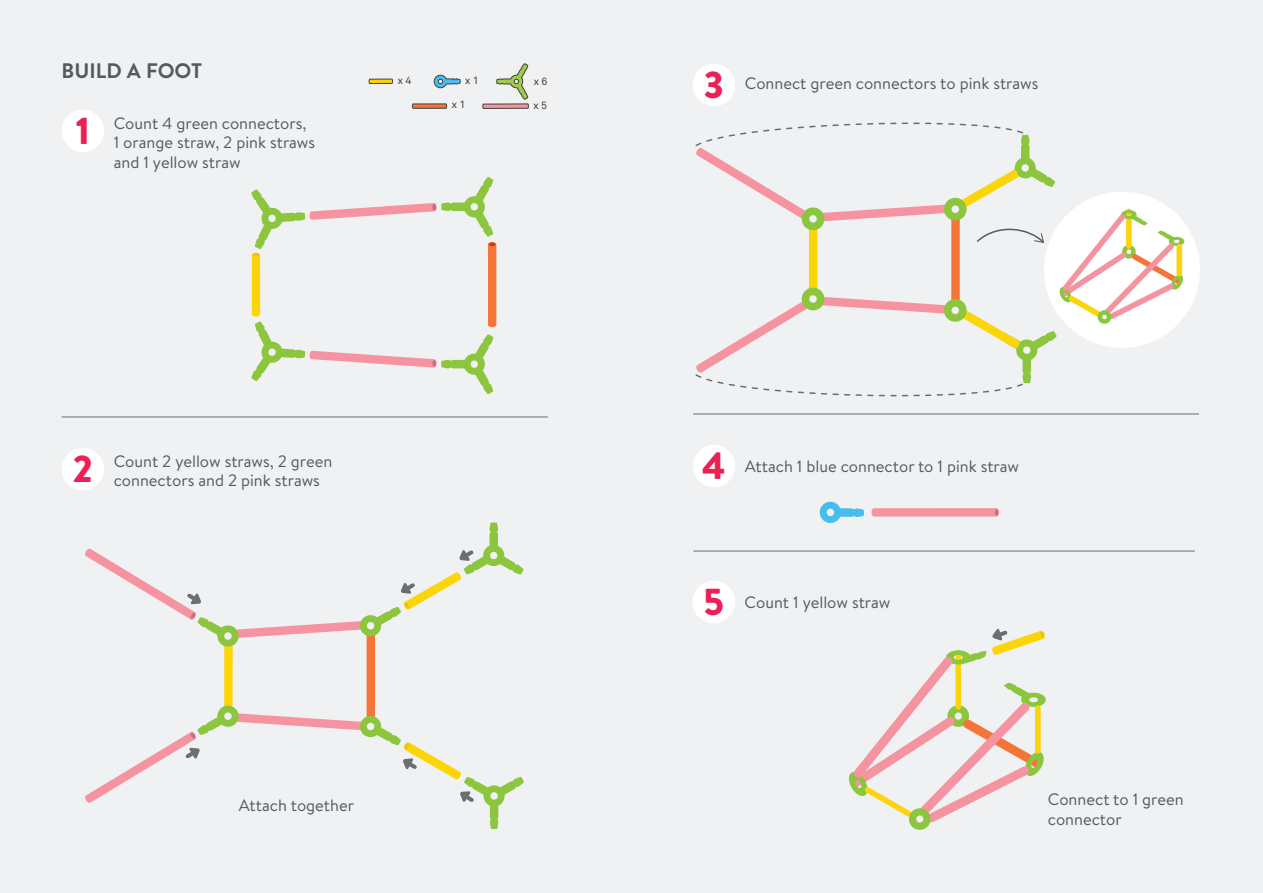
<style>
.page{position:relative;width:1263px;height:893px;background:#f0f1f2}
.page>*{position:absolute;margin:0;border:0;box-sizing:border-box;transform-origin:0 0}
.t1{font:900 37.5px "Brandon Text";color:#ed2054}
.t2{font:700 21px "Brandon Text";color:#57585a}
.t3{font:16.5px/19.8px "Brandon Text";color:#57585a}
.t4{font:10.5px "Akkurat Std";color:#424142}
</style>
<div class="page">
<div style="left:1044px;top:192px;width:156px;height:156px;background:#fff;border-radius:50%"></div>
<div style="left:62px;top:110px;width:42px;height:42px;background:#fff;border-radius:50%"></div>
<div style="left:693px;top:445px;width:42px;height:42px;background:#fff;border-radius:50%"></div>
<div style="left:62px;top:448px;width:42px;height:42px;background:#fff;border-radius:50%"></div>
<div style="left:693px;top:64px;width:42px;height:42px;background:#fff;border-radius:50%"></div>
<svg style="left:871px;top:508px;width:128px;height:9px"></svg>
<svg style="left:251px;top:177px;width:245px;height:217px"></svg>
<hr style="left:62px;top:417px;width:486px;height:1px;background:#6c6d70">
<hr style="left:693px;top:414px;width:506px;height:1px;background:#6c6d70">
<hr style="left:693px;top:551px;width:502px;height:1px;background:#6c6d70">
<svg style="left:820px;top:501px;width:44px;height:22px"></svg>
<svg style="left:695px;top:122px;width:490px;height:275px"></svg>
<div style="left:1176px;top:247px;width:6px;height:27px;background:#fcd40b"></div>
<svg style="left:434px;top:75px;width:26px;height:14px"></svg>
<svg style="left:369px;top:79px;width:24px;height:5px"></svg>
<svg style="left:412px;top:104px;width:35px;height:5px"></svg>
<svg style="left:482px;top:63px;width:47px;height:46px"></svg>
<svg style="left:85px;top:522px;width:439px;height:307px"></svg>
<div style="left:692px;top:581px;width:43px;height:42px;background:#fff;border-radius:50%"></div>
<svg style="left:849px;top:629px;width:197px;height:201px"></svg>
<p class="t2" style="left:62px;top:57px;width:142px">BUILD A FOOT</p>
<p class="t3" style="left:114px;top:112px;width:203px">Count 4 green connectors,<br>1 orange straw, 2 pink straws and 1 yellow straw</p>
<h1 class="t1" style="left:76px;top:104px;width:16px">1</h1>
<p class="t4" style="left:398px;top:74px;width:15px">x 4</p>
<p class="t4" style="left:465px;top:74px;width:15px">x 1</p>
<p class="t4" style="left:534px;top:75px;width:15px">x 6</p>
<p class="t4" style="left:452px;top:99px;width:15px">x 1</p>
<p class="t4" style="left:534px;top:99px;width:15px">x 5</p>
<h1 class="t1" style="left:704px;top:58px;width:22px">3</h1>
<p class="t3" style="left:745px;top:73px;width:295px">Connect green connectors to pink straws</p>
<h1 class="t1" style="left:73px;top:442px;width:22px">2</h1>
<h1 class="t1" style="left:702px;top:439px;width:26px">4</h1>
<p class="t3" style="left:114px;top:450px;width:220px">Count 2 yellow straws, 2 green</p>
<p class="t3" style="left:745px;top:456px;width:276px">Attach 1 blue connector to 1 pink straw</p>
<p class="t3" style="left:114px;top:470px;width:208px">connectors and 2 pink straws</p>
<h1 class="t1" style="left:703px;top:575px;width:23px">5</h1>
<p class="t3" style="left:745px;top:592px;width:147px">Count 1 yellow straw</p>
<p class="t3" style="left:239px;top:795px;width:117px">Attach together</p>
<p class="t3" style="left:1048px;top:789px;width:137px">Connect to 1 green connector</p>
</div>
